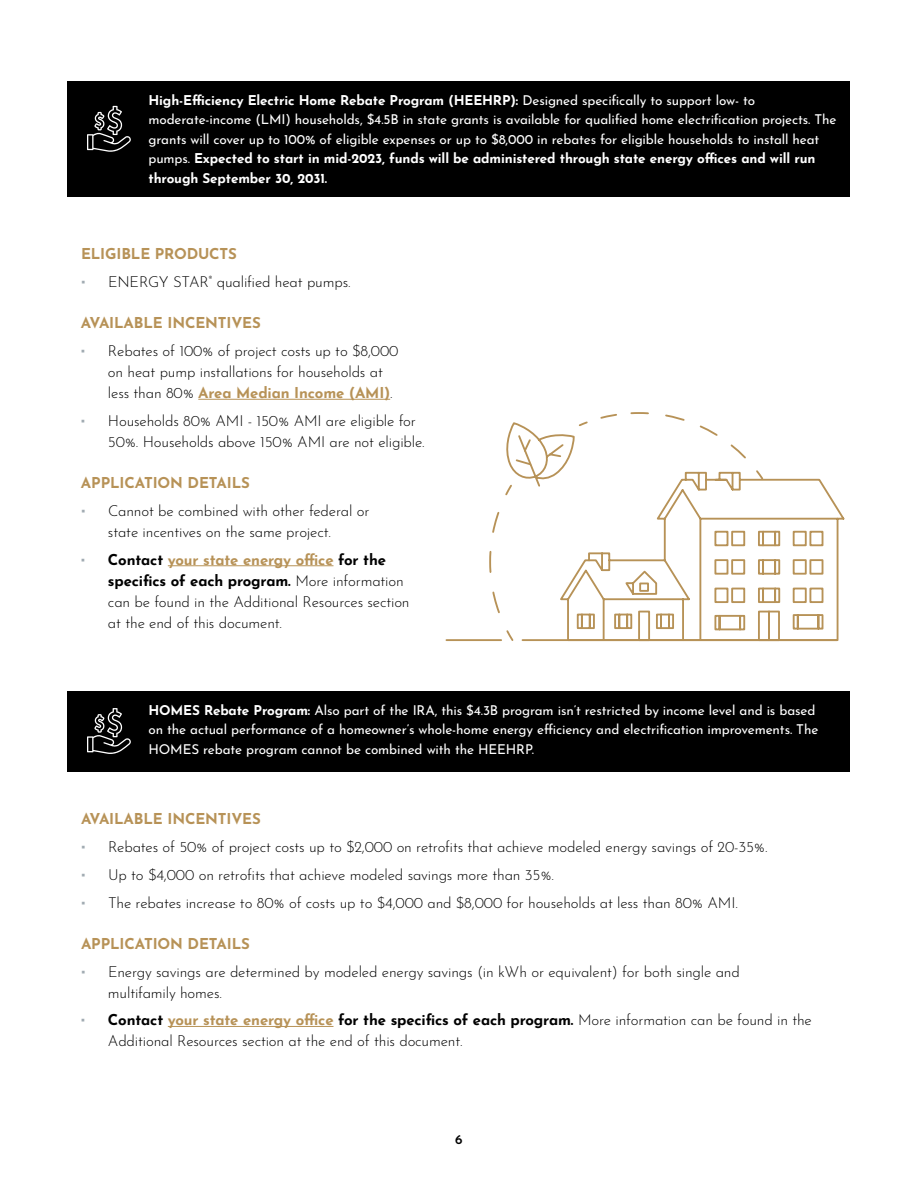
<style>
.page{position:relative;width:918px;height:1188px;background:#fff}
.page>*{position:absolute;margin:0;border:0;box-sizing:border-box;transform-origin:0 0}
.t1{font:300 15px/21px "Josefin Sans";letter-spacing:-.01em;color:#000}
.t2{font:700 15px "Josefin Sans";letter-spacing:-.01em;color:#b79257}
.t3{font:13.5px/19.5px "Josefin Sans";letter-spacing:-.01em;color:#fff}
.t4{font:600 13.5px "Josefin Sans";color:#000}
.s1{font-weight:700}
.s2{font-family:"Maurea Jci Tf ML";font-weight:700;color:#a1abb2}
.s3{font-weight:700;color:#b79257}
</style>
<div class="page">
<hr style="left:198px;top:399px;width:192px;height:1px;background:#b79257">
<hr style="left:168px;top:565px;width:165px;height:1px;background:#b79257">
<svg style="left:506px;top:422px;width:339px;height:220px"></svg>
<svg style="left:577px;top:412px;width:188px;height:69px"></svg>
<svg style="left:489px;top:483px;width:26px;height:159px"></svg>
<hr style="left:523px;top:639px;width:314px;height:2px;background:#b79257">
<hr style="left:446px;top:639px;width:55px;height:2px;background:#b79257">
<hr style="left:168px;top:1026px;width:165px;height:1px;background:#b79257">
<div style="left:68px;top:691px;width:782px;height:80px;background:#000"></div>
<svg style="left:87px;top:708px;width:44px;height:46px"></svg>
<div style="left:68px;top:81px;width:782px;height:115px;background:#000"></div>
<svg style="left:87px;top:106px;width:44px;height:46px"></svg>
<p class="t3" style="left:148px;top:89px;width:690px"><span class="s1">High-Efficiency Electric Home Rebate Program (HEEHRP):</span> Designed specifically to support low- to moderate-income (LMI) households, $4.5B in state grants is available for qualified home electrification projects. The grants will cover up to 100% of eligible expenses or up to $8,000 in rebates for eligible households to install heat pumps. <span class="s1">Expected to start in mid-2023, funds will be administered through state energy offices and will run through September 30, 2031.</span></p>
<p class="t2" style="left:81px;top:241px;width:157px">ELIGIBLE PRODUCTS</p>
<p class="t1" style="left:81px;top:270px;width:271px"><span class="s2">•</span> ENERGY STAR<sup>®</sup> qualified heat pumps.</p>
<p class="t2" style="left:81px;top:310px;width:181px">AVAILABLE INCENTIVES</p>
<p class="t1" style="left:108px;top:339px;width:292px;text-indent:-27px"><span class="s2">•</span> Rebates of 100% of project costs up to $8,000 on heat pump installations for households at less than 80% <span class="s3">Area Median Income (AMI)</span>.</p>
<p class="t1" style="left:108px;top:409px;width:318px;text-indent:-27px"><span class="s2">•</span> Households 80% AMI - 150% AMI are eligible for<br>50%. Households above 150% AMI are not eligible.</p>
<p class="t2" style="left:81px;top:470px;width:170px">APPLICATION DETAILS</p>
<p class="t1" style="left:108px;top:499px;width:263px;text-indent:-27px"><span class="s2">•</span> Cannot be combined with other federal or state incentives on the same project.</p>
<p class="t1" style="left:108px;top:547px;width:303px;text-indent:-27px"><span class="s2">•</span> <span class="s1">Contact</span> <span class="s3">your state energy office</span> <span class="s1">for the specifics of each program.</span> More information can be found in the Additional Resources section at the end of this document.</p>
<p class="t3" style="left:148px;top:699px;width:671px"><span class="s1">HOMES Rebate Program:</span> Also part of the IRA, this $4.3B program isn’t restricted by income level and is based on the actual performance of a homeowner’s whole-home energy efficiency and electrification improvements. The<br>HOMES rebate program cannot be combined with the HEEHRP.</p>
<p class="t2" style="left:81px;top:806px;width:181px">AVAILABLE INCENTIVES</p>
<p class="t1" style="left:81px;top:835px;width:688px"><span class="s2">•</span> Rebates of 50% of project costs up to $2,000 on retrofits that achieve modeled energy savings of 20-35%.</p>
<p class="t1" style="left:81px;top:863px;width:474px"><span class="s2">•</span> Up to $4,000 on retrofits that achieve modeled savings more than 35%.</p>
<p class="t1" style="left:81px;top:890px;width:658px"><span class="s2">•</span> The rebates increase to 80% of costs up to $4,000 and $8,000 for households at less than 80% AMI.</p>
<p class="t2" style="left:81px;top:930px;width:170px">APPLICATION DETAILS</p>
<p class="t1" style="left:108px;top:959px;width:633px;text-indent:-27px"><span class="s2">•</span> Energy savings are determined by modeled energy savings (in kWh or equivalent) for both single and multifamily homes.</p>
<p class="t1" style="left:108px;top:1008px;width:705px;text-indent:-27px"><span class="s2">•</span> <span class="s1">Contact</span> <span class="s3">your state energy office</span> <span class="s1">for the specifics of each program.</span> More information can be found in the<br>Additional Resources section at the end of this document.</p>
<p class="t4" style="left:455px;top:1129px;width:9px">6</p>
</div>
